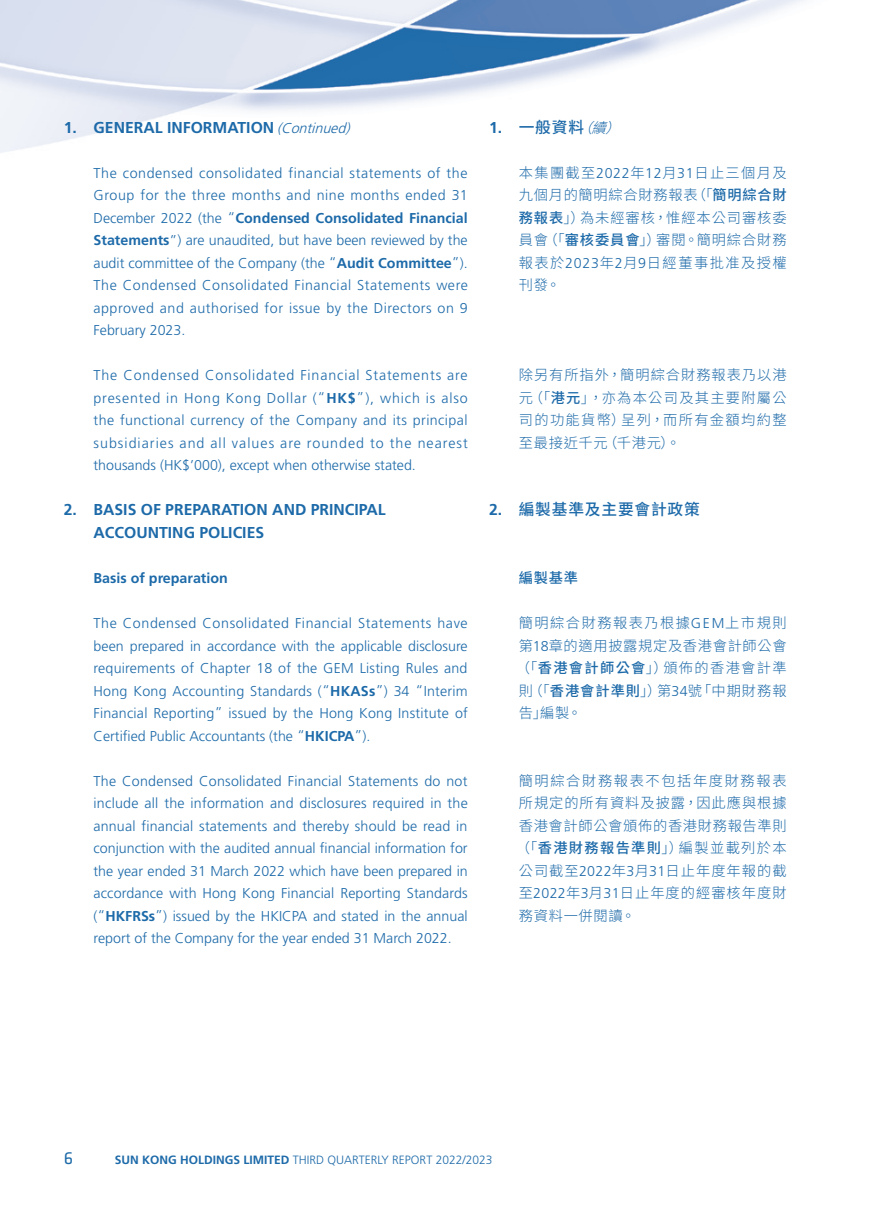
<style>
.page{position:relative;width:893px;height:1212px;background:#fff}
.page>*{position:absolute;margin:0;border:0;box-sizing:border-box;transform-origin:0 0}
.t1{font:18px "Klavika Regular TF";color:#1d6aa9}
.Heading_1{font:700 15.75px/22.5px "Frutiger LT Std";color:#1d6aa9}
.C_Heading_1{font:500 15.75px "Source Han Sans TC";letter-spacing:.05em;color:#1d6aa9}
.Body_Text{font:300 14.25px/22.5px "Frutiger LT Std";color:#1d6aa9;text-align:justify}
.C_Body_Text{font:300 14.25px/22.5px "Source Han Sans TC";letter-spacing:.07em;color:#1d6aa9;text-align:justify}
.Heading_2{font:700 14.25px "Frutiger LT Std";color:#1d6aa9}
.C_Heading_2{font:500 14.25px "Source Han Sans TC";color:#1d6aa9}
.t2{font:300 12px "Frutiger LT Std";color:#1d6aa9}
.s1{font-weight:300;font-style:italic;font-size:14.25px}
.s2{font-weight:700}
.s3{font-family:"Frutiger LT Std";font-weight:700}
.s4{font-family:"Frutiger LT Std"}
.s5{font-weight:500}
</style>
<div class="page">
<img style="left:0;top:0;width:805px;height:153px">
<p class="Heading_1" style="left:64px;top:116px;width:291px">1. GENERAL INFORMATION <span class="s1">(Continued)</span></p>
<p class="Body_Text" style="left:94px;top:162px;width:376px">The condensed consolidated financial statements of the Group for the three months and nine months ended 31<br>December 2022 (the “<span class="s2">Condensed Consolidated Financial Statements</span>”) are unaudited, but have been reviewed by the audit committee of the Company (the “<span class="s2">Audit Committee</span>”).<br>The Condensed Consolidated Financial Statements were approved and authorised for issue by the Directors on 9<br>February 2023.</p>
<p class="Body_Text" style="left:94px;top:364px;width:376px">The Condensed Consolidated Financial Statements are presented in Hong Kong Dollar (“<span class="s2">HK$</span>”), which is also the functional currency of the Company and its principal subsidiaries and all values are rounded to the nearest thousands (HK$’000), except when otherwise stated.</p>
<p class="Heading_1" style="left:94px;top:499px;width:294px;text-indent:-30px">2. BASIS OF PREPARATION AND PRINCIPAL<br>ACCOUNTING POLICIES</p>
<p class="Heading_2" style="left:94px;top:570px;width:136px">Basis of preparation</p>
<p class="Body_Text" style="left:94px;top:612px;width:376px">The Condensed Consolidated Financial Statements have been prepared in accordance with the applicable disclosure requirements of Chapter 18 of the GEM Listing Rules and Hong Kong Accounting Standards (“<span class="s2">HKASs</span>”) 34 “Interim Financial Reporting” issued by the Hong Kong Institute of Certified Public Accountants (the “<span class="s2">HKICPA</span>”).</p>
<p class="Body_Text" style="left:94px;top:769px;width:376px">The Condensed Consolidated Financial Statements do not include all the information and disclosures required in the annual financial statements and thereby should be read in conjunction with the audited annual financial information for the year ended 31 March 2022 which have been prepared in accordance with Hong Kong Financial Reporting Standards (“<span class="s2">HKFRSs</span>”) issued by the HKICPA and stated in the annual report of the Company for the year ended 31 March 2022.</p>
<p class="C_Heading_1" style="left:489px;top:118px;width:143px"><span class="s3">1.</span> 一般資料<span class="s1">（續）</span></p>
<p class="C_Body_Text" style="left:519px;top:162px;width:269px">本集團截至<span class="s4">2022</span>年<span class="s4">12</span>月<span class="s4">31</span>日止三個月及九個月的簡明綜合財務報表（「<span class="s5">簡明綜合財務報表</span>」）為未經審核，惟經本公司審核委員會（「<span class="s5">審核委員會</span>」）審閱。簡明綜合財務報表於<span class="s4">2023</span>年<span class="s4">2</span>月<span class="s4">9</span>日經董事批准及授權刊發。</p>
<p class="C_Body_Text" style="left:519px;top:364px;width:269px">除另有所指外，簡明綜合財務報表乃以港元（「<span class="s5">港元</span>」，亦為本公司及其主要附屬公司的功能貨幣）呈列，而所有金額均約整至最接近千元（千港元）。</p>
<p class="C_Heading_1" style="left:489px;top:501px;width:212px"><span class="s3">2.</span> 編製基準及主要會計政策</p>
<p class="C_Heading_2" style="left:519px;top:570px;width:61px">編製基準</p>
<p class="C_Body_Text" style="left:516px;top:612px;width:272px">簡明綜合財務報表乃根據<span class="s4">GEM</span>上市規則第<span class="s4">18</span>章的適用披露規定及香港會計師公會（「<span class="s5">香港會計師公會</span>」）頒佈的香港會計準則（「<span class="s5">香港會計準則</span>」）第<span class="s4">34</span>號「中期財務報告」編製。</p>
<p class="C_Body_Text" style="left:516px;top:769px;width:272px">簡明綜合財務報表不包括年度財務報表所規定的所有資料及披露，因此應與根據香港會計師公會頒佈的香港財務報告準則（「<span class="s5">香港財務報告準則</span>」）編製並載列於本公司截至<span class="s4">2022</span>年<span class="s4">3</span>月<span class="s4">31</span>日止年度年報的截至<span class="s4">2022</span>年<span class="s4">3</span>月<span class="s4">31</span>日止年度的經審核年度財務資料一併閱讀。</p>
<p class="t1" style="left:64px;top:1148px;width:11px">6</p>
<p class="t2" style="left:115px;top:1153px;width:379px"><span class="s2">SUN KONG HOLDINGS LIMITED</span> THIRD QUARTERLY REPORT 2022/2023</p>
</div>
